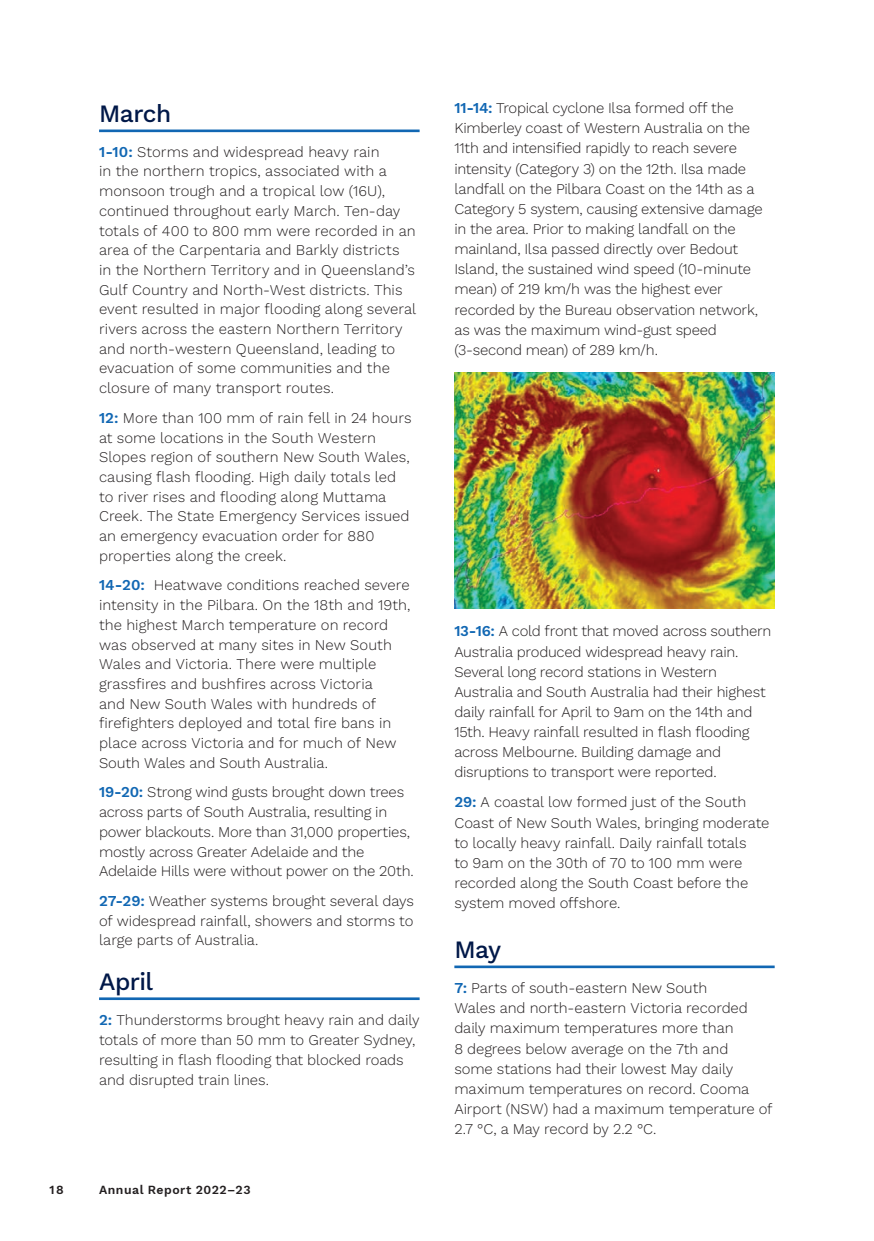
<style>
.page{position:relative;width:874px;height:1241px;background:#fff}
.page>*{position:absolute;margin:0;border:0;box-sizing:border-box;transform-origin:0 0}
.Month_H2{font:500 24.5px "Work Sans";letter-spacing:-.025em;color:#011848}
.Body_Text{font:300 14.88px/19.8px "Work Sans";letter-spacing:-.01em;color:#231f20}
.t1{font:600 12.25px "Work Sans";letter-spacing:.045em;color:#231f20}
.s1{font-weight:600;color:#1167b3}
</style>
<div class="page">
<hr style="left:454px;top:965px;width:320px;height:3px;background:#1167b3">
<img style="left:454px;top:372px;width:320px;height:236px">
<hr style="left:99px;top:129px;width:320px;height:3px;background:#1167b3">
<hr style="left:99px;top:997px;width:320px;height:2px;background:#1167b3">
<p class="Month_H2" style="left:99px;top:95px;width:74px">March</p>
<p class="Body_Text" style="left:99px;top:141px;width:318px"><span class="s1">1-10:</span> Storms and widespread heavy rain<br>in the northern tropics, associated with a monsoon trough and a tropical low (16U), continued throughout early March. Ten-day totals of 400 to 800 mm were recorded in an area of the Carpentaria and Barkly districts<br>in the Northern Territory and in Queensland’s Gulf Country and North-West districts. This event resulted in major flooding along several rivers across the eastern Northern Territory and north-western Queensland, leading to evacuation of some communities and the closure of many transport routes.</p>
<p class="Body_Text" style="left:99px;top:407px;width:314px"><span class="s1">12:</span> More than 100 mm of rain fell in 24 hours at some locations in the South Western Slopes region of southern New South Wales, causing flash flooding. High daily totals led to river rises and flooding along Muttama Creek. The State Emergency Services issued an emergency evacuation order for 880 properties along the creek.</p>
<p class="Body_Text" style="left:99px;top:574px;width:313px"><span class="s1">14-20:</span> Heatwave conditions reached severe intensity in the Pilbara. On the 18th and 19th, the highest March temperature on record was observed at many sites in New South Wales and Victoria. There were multiple grassfires and bushfires across Victoria<br>and New South Wales with hundreds of firefighters deployed and total fire bans in place across Victoria and for much of New South Wales and South Australia.</p>
<p class="Body_Text" style="left:99px;top:781px;width:316px"><span class="s1">19-20:</span> Strong wind gusts brought down trees across parts of South Australia, resulting in power blackouts. More than 31,000 properties, mostly across Greater Adelaide and the Adelaide Hills were without power on the 20th.</p>
<p class="Body_Text" style="left:99px;top:890px;width:316px;text-align:justify"><span class="s1">27-29:</span> Weather systems brought several days of widespread rainfall, showers and storms to large parts of Australia.</p>
<p class="Month_H2" style="left:99px;top:962px;width:56px">April</p>
<p class="Body_Text" style="left:99px;top:1009px;width:322px"><span class="s1">2:</span> Thunderstorms brought heavy rain and daily totals of more than 50 mm to Greater Sydney, resulting in flash flooding that blocked roads and disrupted train lines.</p>
<p class="t1" style="left:50px;top:1180px;width:16px">18</p>
<p class="t1" style="left:99px;top:1180px;width:153px">Annual Report 2022–23</p>
<p class="Body_Text" style="left:454px;top:97px;width:310px"><span class="s1">11-14:</span> Tropical cyclone Ilsa formed off the Kimberley coast of Western Australia on the 11th and intensified rapidly to reach severe intensity (Category 3) on the 12th. Ilsa made landfall on the Pilbara Coast on the 14th as a Category 5 system, causing extensive damage in the area. Prior to making landfall on the mainland, Ilsa passed directly over Bedout Island, the sustained wind speed (10-minute mean) of 219 km/h was the highest ever recorded by the Bureau observation network, as was the maximum wind-gust speed (3-second mean) of 289 km/h.</p>
<p class="Body_Text" style="left:454px;top:620px;width:318px"><span class="s1">13-16:</span> A cold front that moved across southern Australia produced widespread heavy rain.<br>Several long record stations in Western Australia and South Australia had their highest daily rainfall for April to 9am on the 14th and 15th. Heavy rainfall resulted in flash flooding across Melbourne. Building damage and disruptions to transport were reported.</p>
<p class="Body_Text" style="left:454px;top:791px;width:316px"><span class="s1">29:</span> A coastal low formed just of the South Coast of New South Wales, bringing moderate to locally heavy rainfall. Daily rainfall totals<br>to 9am on the 30th of 70 to 100 mm were recorded along the South Coast before the system moved offshore.</p>
<p class="Month_H2" style="left:454px;top:930px;width:48px">May</p>
<p class="Body_Text" style="left:454px;top:977px;width:319px"><span class="s1">7:</span> Parts of south-eastern New South<br>Wales and north-eastern Victoria recorded daily maximum temperatures more than<br>8 degrees below average on the 7th and<br>some stations had their lowest May daily maximum temperatures on record. Cooma Airport (NSW) had a maximum temperature of 2.7 °C, a May record by 2.2 °C.</p>
</div>
